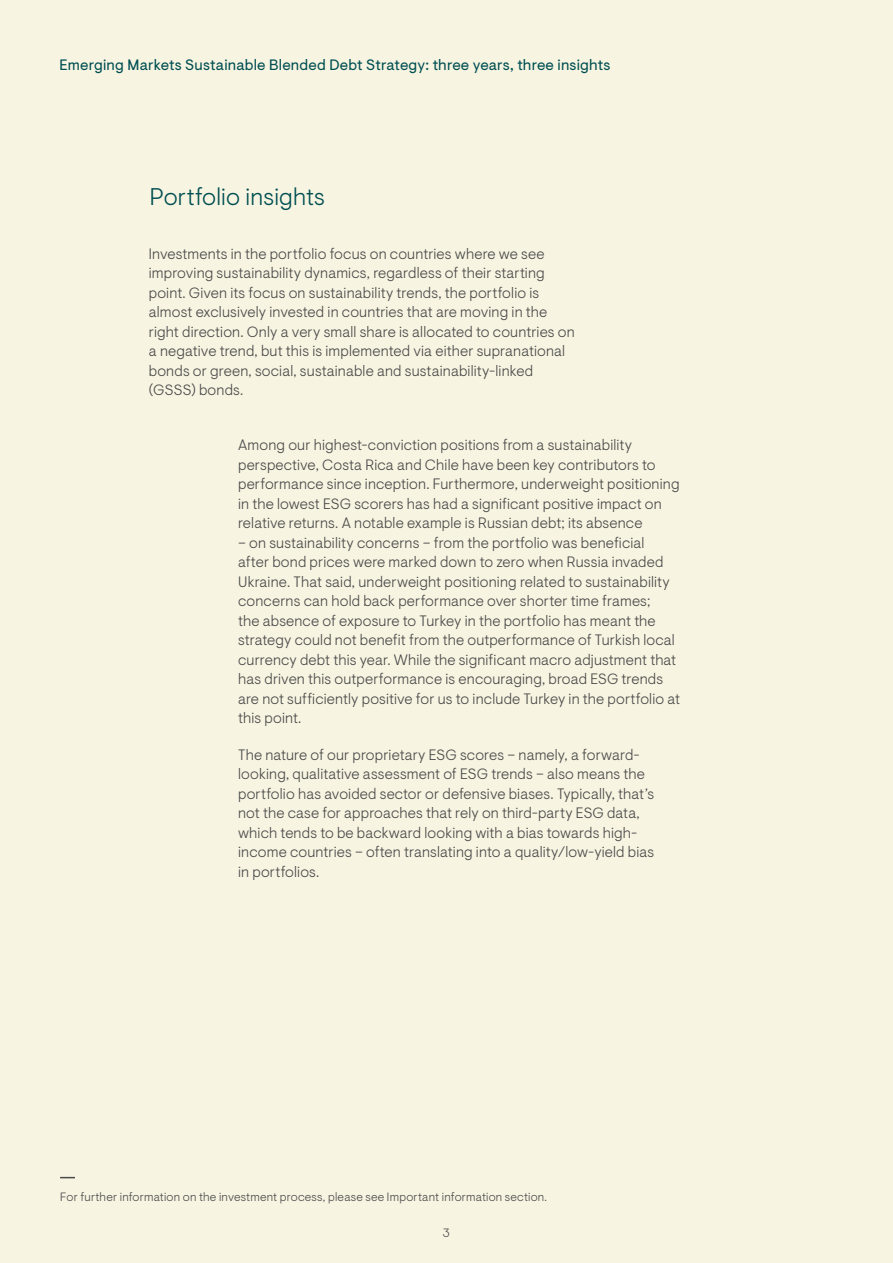
<style>
.page{position:relative;width:893px;height:1263px;background:#f8f4e2}
.page>*{position:absolute;margin:0;border:0;box-sizing:border-box;transform-origin:0 0}
.t1{font:300 24px "Ninety One Visuelt";letter-spacing:.01em;color:#004f51}
.t2{font:300 15px/19.5px "Ninety One Visuelt";letter-spacing:.01em;color:#4a4a49}
.t3{font:15px "Ninety One Visuelt";letter-spacing:.01em;color:#004f51}
.t4{font:300 12px "Ninety One Visuelt";letter-spacing:.02em;color:#4a4a49}
</style>
<div class="page">
<svg style="left:60px;top:1177px;width:15px;height:1px"></svg>
<p class="t3" style="left:60px;top:56px;width:552px">Emerging Markets Sustainable Blended Debt Strategy: three years, three insights</p>
<h1 class="t1" style="left:150px;top:182px;width:176px">Portfolio insights</h1>
<p class="t2" style="left:149px;top:244px;width:427px">Investments in the portfolio focus on countries where we see improving sustainability dynamics, regardless of their starting point. Given its focus on sustainability trends, the portfolio is almost exclusively invested in countries that are moving in the right direction. Only a very small share is allocated to countries on a negative trend, but this is implemented via either supranational bonds or green, social, sustainable and sustainability-linked (GSSS) bonds.</p>
<p class="t2" style="left:238px;top:435px;width:443px">Among our highest-conviction positions from a sustainability perspective, Costa Rica and Chile have been key contributors to performance since inception. Furthermore, underweight positioning in the lowest ESG scorers has had a significant positive impact on relative returns. A notable example is Russian debt; its absence</p>
<p class="t2" style="left:238px;top:533px;width:443px">– on sustainability concerns – from the portfolio was beneficial<br>after bond prices were marked down to zero when Russia invaded Ukraine. That said, underweight positioning related to sustainability concerns can hold back performance over shorter time frames;<br>the absence of exposure to Turkey in the portfolio has meant the strategy could not benefit from the outperformance of Turkish local currency debt this year. While the significant macro adjustment that has driven this outperformance is encouraging, broad ESG trends are not sufficiently positive for us to include Turkey in the portfolio at this point.</p>
<p class="t2" style="left:238px;top:745px;width:418px">The nature of our proprietary ESG scores – namely, a forward&shy;looking, qualitative assessment of ESG trends – also means the portfolio has avoided sector or defensive biases. Typically, that’s not the case for approaches that rely on third-party ESG data, which tends to be backward looking with a bias towards high&shy;income countries – often translating into a quality/low-yield bias in portfolios.</p>
<p class="t4" style="left:60px;top:1190px;width:489px">For further information on the investment process, please see Important information section.</p>
<p class="t4" style="left:443px;top:1226px;width:9px">3</p>
</div>
